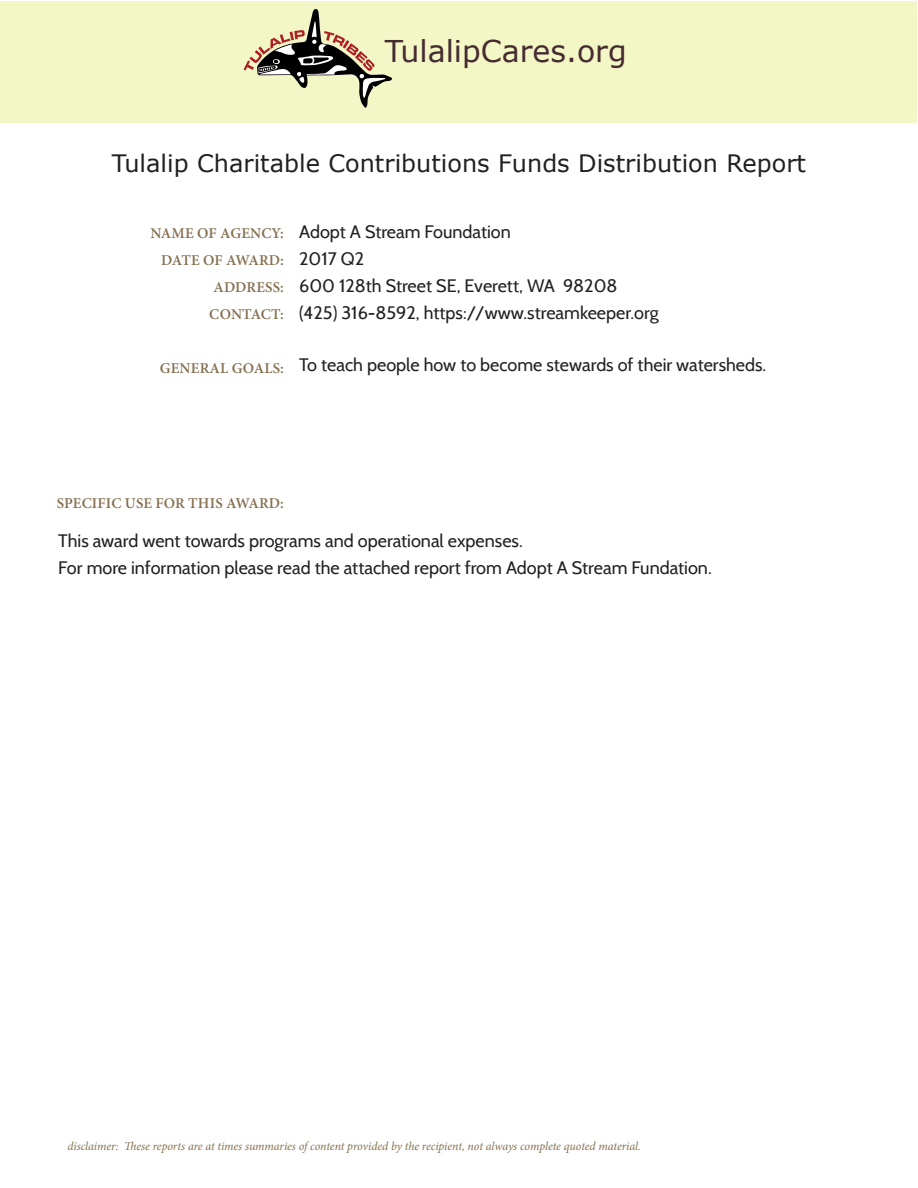
<style>
.page{position:relative;width:918px;height:1188px;background:#fff}
.page>*{position:absolute;margin:0;border:0;box-sizing:border-box;transform-origin:0 0}
.t1{font:30px "Verdana";color:#462b31}
.t2{font:24px "Verdana";color:#231f20}
.t3{font:18px "Cabin";color:#231f20}
.t4{font:600 15px/27px "Minion Pro";letter-spacing:.01em;color:#857050;text-align:right}
.t5{font:italic 12px "Minion Pro";letter-spacing:-.01em;color:#857050}
</style>
<div class="page">
<div style="left:1px;top:1px;width:916px;height:121px;background:#f3f6c5"></div>
<svg style="left:244px;top:9px;width:149px;height:99px"></svg>
<h1 class="t1" style="left:385px;top:30px;width:243px">TulalipCares.org</h1>
<h2 class="t2" style="left:112px;top:147px;width:696px">Tulalip Charitable Contributions Funds Distribution Report</h2>
<p class="t4" style="left:150px;top:219px;width:135px">NAME OF AGENCY:<br>DATE OF AWARD:<br>ADDRESS:<br>CONTACT:</p>
<p class="t4" style="left:160px;top:354px;width:126px">GENERAL GOALS:</p>
<p class="t3" style="left:299px;top:221px;width:213px">Adopt A Stream Foundation</p>
<p class="t3" style="left:299px;top:248px;width:67px">2017 Q2</p>
<p class="t3" style="left:299px;top:275px;width:320px">600 128th Street SE, Everett, WA 98208</p>
<p class="t3" style="left:299px;top:302px;width:361px">(425) 316-8592, https://www.streamkeeper.org</p>
<p class="t3" style="left:299px;top:354px;width:469px">To teach people how to become stewards of their watersheds.</p>
<p class="t4" style="left:57px;top:489px;width:229px">SPECIFIC USE FOR THIS AWARD:</p>
<p class="t3" style="left:58px;top:529px;width:466px">This award went towards programs and operational expenses.</p>
<p class="t3" style="left:58px;top:556px;width:655px">For more information please read the attached report from Adopt A Stream Fundation.</p>
<p class="t5" style="left:68px;top:1138px;width:575px">disclaimer: These reports are at times summaries of content provided by the recipient, not always complete quoted material.</p>
</div>
